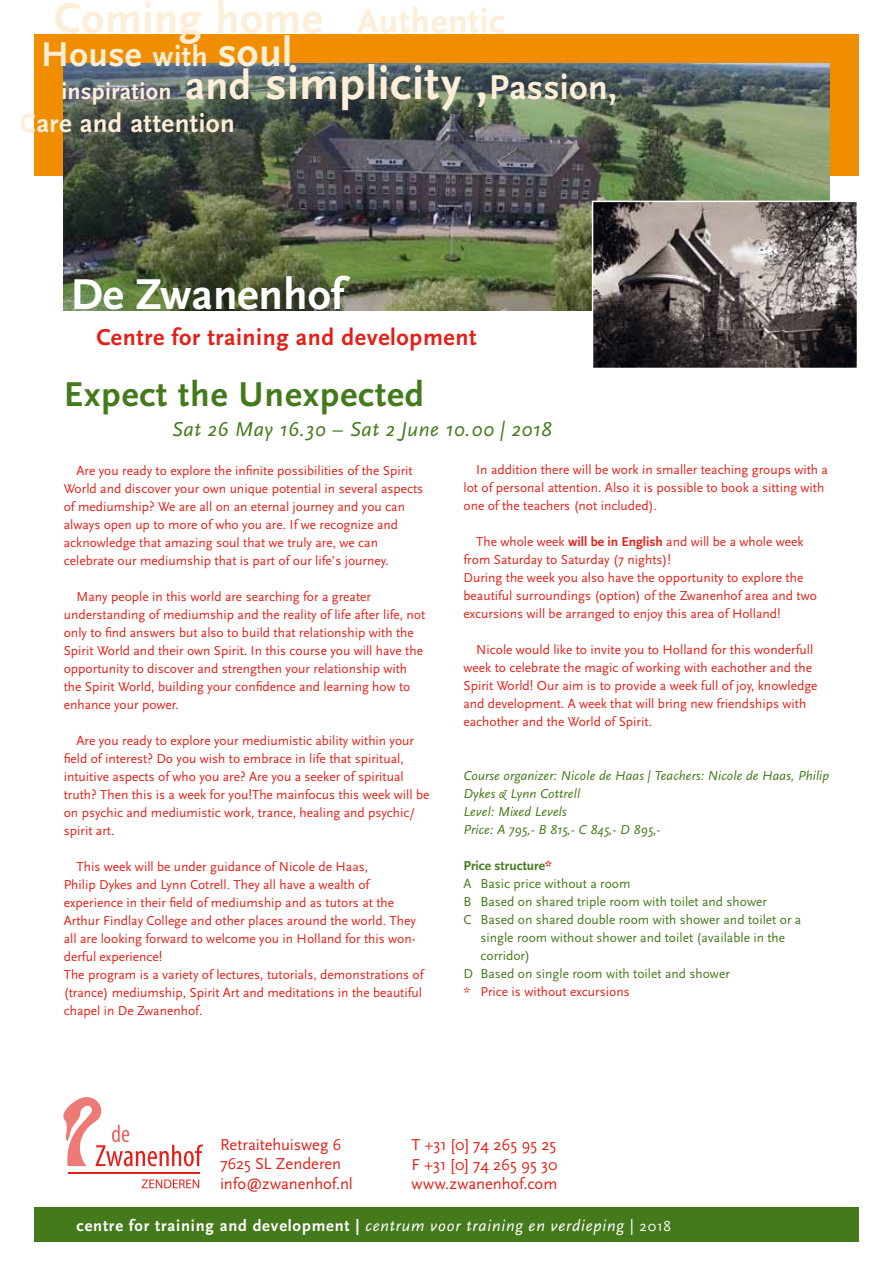
<style>
.page{position:relative;width:893px;height:1263px;background:#fff}
.page>*{position:absolute;margin:0;border:0;box-sizing:border-box;transform-origin:0 0}
.t1{font:700 45px "Scala Sans";letter-spacing:.01em;color:#fdeed9}
.t2{font:700 45px "Scala Sans";color:#fff}
.t3{font:700 36px "Scala Sans";letter-spacing:.025em;color:#457a1c}
.t4{font:700 36px "Scala Sans";letter-spacing:.01em;color:#fdeed9}
.t5{font:700 27px "Scala Sans";letter-spacing:.015em;color:#fdeed9}
.t6{font:700 24px "Scala Sans";letter-spacing:.015em;color:#fdeed9}
.t7{font:700 24px "Scala Sans";letter-spacing:.025em;color:#e32119}
.t8{font:italic 21px "Scala Sans";letter-spacing:.025em;color:#457a1c}
.t9{font:16.5px/19.5px "Scala Sans";color:#e32119}
.t10{font:700 16.5px "Scala Sans";letter-spacing:.05em;color:#fff}
.t11{font:13.5px/18px "Scala Sans";color:#e32119}
.t12{font:13.5px "Scala Sans";color:#457a1c}
.t13{font:italic 13.5px/18px "Scala Sans";letter-spacing:.01em;color:#457a1c}
.t14{font:700 13.5px "Scala Sans";color:#457a1c}
.s1{font-size:36px}
.s2{font-size:30px}
.s3{font-size:42px}
.s4{font-size:48px}
.s5{font-weight:700}
.s6{color:#e32119}
.s7{font-family:"Scala Sans Caps"}
.s8{font-weight:400;font-style:italic}
.s9{font-weight:400}
.s10{font-weight:400;font-size:15px}
</style>
<div class="page">
<div style="left:34px;top:34px;width:825px;height:142px;background:#f18e00"></div>
<img style="left:64px;top:64px;width:765px;height:246px">
<div style="left:34px;top:1208px;width:825px;height:34px;background:#457a1c"></div>
<svg style="left:63px;top:1097px;width:140px;height:69px"></svg>
<hr style="left:68px;top:1172px;width:131px;height:2px;background:#e32119">
<svg style="left:142px;top:1179px;width:57px;height:9px"></svg>
<img style="left:595px;top:204px;width:260px;height:162px">
<div style="left:592px;top:201px;width:266px;height:168px;border:2px solid #fff"></div>
<h1 class="t1" style="left:54px;top:-6px;width:453px">Coming home <span class="s1">Authentic</span></h1>
<h2 class="t4" style="left:41px;top:35px;width:252px">House <span class="s2">with</span> <span class="s3">soul</span></h2>
<h3 class="t6" style="left:61px;top:78px;width:557px">inspiration <span class="s3">and</span> <span class="s4">simplicity ,</span><span class="s1">Passion,</span></h3>
<h3 class="t5" style="left:20px;top:109px;width:216px">Care and attention</h3>
<h1 class="t2" style="left:71px;top:271px;width:274px">De Zwanenhof</h1>
<h3 class="t7" style="left:96px;top:325px;width:382px">Centre for training and development</h3>
<h2 class="t3" style="left:64px;top:375px;width:362px">Expect the Unexpected</h2>
<h3 class="t8" style="left:172px;top:418px;width:381px">Sat 26 May 16.30 – Sat 2 June 10.00 | 2018</h3>
<p class="t11" style="left:64px;top:461px;width:361px;text-indent:13px">Are you ready to explore the infinite possibilities of the Spirit World and discover your own unique potential in several aspects of mediumship? We are all on an eternal journey and you can always open up to more of who you are. If we recognize and acknowledge that amazing soul that we truly are, we can celebrate our mediumship that is part of our life’s journey.</p>
<p class="t11" style="left:64px;top:587px;width:363px;text-indent:13px">Many people in this world are searching for a greater understanding of mediumship and the reality of life after life, not only to find answers but also to build that relationship with the Spirit World and their own Spirit. In this course you will have the opportunity to discover and strengthen your relationship with the Spirit World, building your confidence and learning how to enhance your power.</p>
<p class="t11" style="left:64px;top:731px;width:367px;text-indent:13px">Are you ready to explore your mediumistic ability within your field of interest? Do you wish to embrace in life that spiritual, intuitive aspects of who you are? Are you a seeker of spiritual truth? Then this is a week for you!The mainfocus this week will be on psychic and mediumistic work, trance, healing and psychic/ spirit art.</p>
<p class="t11" style="left:64px;top:857px;width:361px;text-indent:13px">This week will be under guidance of Nicole de Haas,<br>Philip Dykes and Lynn Cotrell. They all have a wealth of experience in their field of mediumship and as tutors at the Arthur Findlay College and other places around the world. They all are looking forward to welcome you in Holland for this won&shy;derful experience!<br>The program is a variety of lectures, tutorials, demonstrations of (trance) mediumship, Spirit Art and meditations in the beautiful chapel in De Zwanenhof.</p>
<p class="t11" style="left:463px;top:461px;width:366px;text-indent:13px">In addition there will be work in smaller teaching groups with a lot of personal attention. Also it is possible to book a sitting with one of the teachers (not included).</p>
<p class="t11" style="left:463px;top:533px;width:355px;text-indent:13px">The whole week <span class="s5">will be in English</span> and will be a whole week from Saturday to Saturday (7 nights)!<br>During the week you also have the opportunity to explore the beautiful surroundings (option) of the Zwanenhof area and two excursions will be arranged to enjoy this area of Holland!</p>
<p class="t11" style="left:463px;top:641px;width:356px;text-indent:13px">Nicole would like to invite you to Holland for this wonderfull week to celebrate the magic of working with eachother and the Spirit World! Our aim is to provide a week full of joy, knowledge and development. A week that will bring new friendships with eachother and the World of Spirit.</p>
<p class="t13" style="left:463px;top:767px;width:367px">Course organizer: Nicole de Haas | Teachers: Nicole de Haas, Philip Dykes &amp; Lynn Cottrell<br>Level: Mixed Levels<br>Price: A 795,- B 815,- C 845,- D 895,-</p>
<p class="t14" style="left:463px;top:859px;width:90px">Price structure<span class="s6">*</span></p>
<p class="t12" style="left:463px;top:877px;width:169px">A Basic price without a room</p>
<p class="t12" style="left:463px;top:895px;width:305px">B Based on shared triple room with toilet and shower</p>
<p class="t12" style="left:463px;top:913px;width:339px">C Based on shared double room with shower and toilet or a</p>
<p class="t12" style="left:480px;top:931px;width:306px">single room without shower and toilet (available in the</p>
<p class="t12" style="left:480px;top:949px;width:51px">corridor)</p>
<p class="t12" style="left:463px;top:967px;width:268px">D Based on single room with toilet and shower</p>
<p class="t11" style="left:463px;top:983px;width:168px">* Price is without excursions</p>
<p class="t9" style="left:220px;top:1135px;width:134px">Retraitehuisweg 6<br>7625 SL Zenderen info@zwanenhof.nl</p>
<p class="t9" style="left:411px;top:1135px;width:148px;text-align:justify"><span class="s7">T</span> +31 [0] 74 265 95 25<br><span class="s7">F</span> +31 [0] 74 265 95 30 www.zwanenhof.com</p>
<p class="t10" style="left:77px;top:1216px;width:596px">centre for training and development | <span class="s8">centrum voor training en verdieping</span> <span class="s9">|</span> <span class="s10">2018</span></p>
</div>
